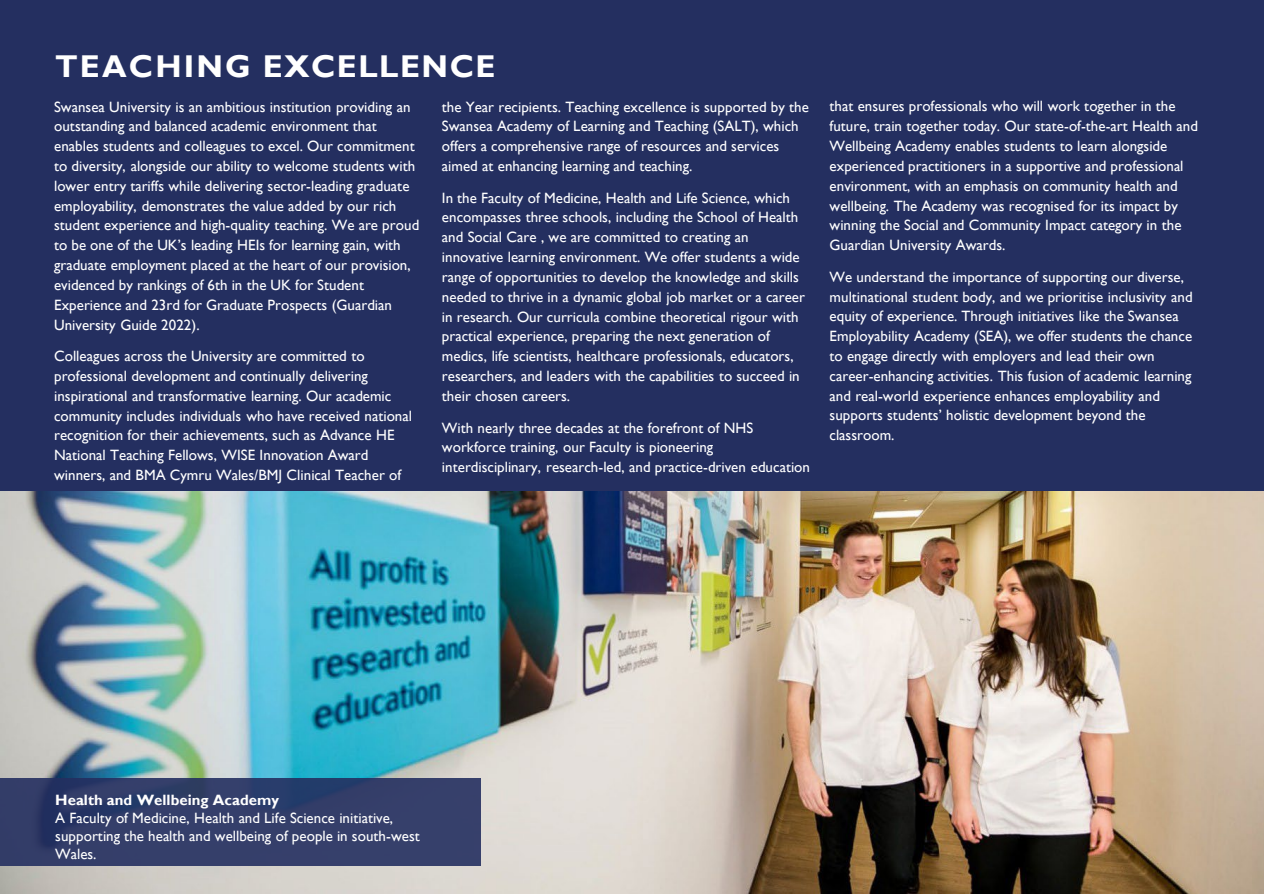
<style>
.page{position:relative;width:1264px;height:894px;background:#fff}
.page>*{position:absolute;margin:0;border:0;box-sizing:border-box;transform-origin:0 0}
.t1{font:700 31.5px "Gill Sans";letter-spacing:.05em;color:#fff}
.t2{font:15px/19.8px "Gill Sans";color:#fff}
.t3{font:700 15px "Gill Sans";color:#fff}
</style>
<div class="page">
<div style="left:0;top:0;width:1263px;height:684px;background:#242f60"></div>
<img style="left:0;top:491px;width:1263px;height:402px">
<div style="left:0;top:778px;width:481px;height:87px;background:#242f60;opacity:.9"></div>
<h2 class="t1" style="left:55px;top:47px;width:442px">TEACHING EXCELLENCE</h2>
<p class="t2" style="left:54px;top:97px;width:366px">Swansea University is an ambitious institution providing an outstanding and balanced academic environment that enables students and colleagues to excel. Our commitment to diversity, alongside our ability to welcome students with lower entry tariffs while delivering sector-leading graduate employability, demonstrates the value added by our rich student experience and high-quality teaching. We are proud to be one of the UK’s leading HEIs for learning gain, with graduate employment placed at the heart of our provision, evidenced by rankings of 6th in the UK for Student Experience and 23rd for Graduate Prospects (Guardian University Guide 2022).</p>
<p class="t2" style="left:54px;top:346px;width:359px">Colleagues across the University are committed to professional development and continually delivering inspirational and transformative learning. Our academic community includes individuals who have received national recognition for their achievements, such as Advance HE National Teaching Fellows, WISE Innovation Award winners, and BMA Cymru Wales/BMJ Clinical Teacher of</p>
<p class="t2" style="left:442px;top:97px;width:368px">the Year recipients. Teaching excellence is supported by the Swansea Academy of Learning and Teaching (SALT), which offers a comprehensive range of resources and services aimed at enhancing learning and teaching.</p>
<p class="t2" style="left:442px;top:188px;width:364px">In the Faculty of Medicine, Health and Life Science, which encompasses three schools, including the School of Health and Social Care , we are committed to creating an innovative learning environment. We offer students a wide range of opportunities to develop the knowledge and skills needed to thrive in a dynamic global job market or a career in research. Our curricula combine theoretical rigour with practical experience, preparing the next generation of medics, life scientists, healthcare professionals, educators, researchers, and leaders with the capabilities to succeed in their chosen careers.</p>
<p class="t2" style="left:442px;top:418px;width:369px">With nearly three decades at the forefront of NHS workforce training, our Faculty is pioneering interdisciplinary, research-led, and practice-driven education</p>
<p class="t2" style="left:829px;top:97px;width:370px">that ensures professionals who will work together in the future, train together today. Our state-of-the-art Health and Wellbeing Academy enables students to learn alongside experienced practitioners in a supportive and professional environment, with an emphasis on community health and wellbeing. The Academy was recognised for its impact by winning the Social and Community Impact category in the Guardian University Awards.</p>
<p class="t2" style="left:829px;top:267px;width:364px">We understand the importance of supporting our diverse, multinational student body, and we prioritise inclusivity and equity of experience. Through initiatives like the Swansea Employability Academy (SEA), we offer students the chance to engage directly with employers and lead their own career-enhancing activities. This fusion of academic learning and real-world experience enhances employability and supports students’ holistic development beyond the classroom.</p>
<p class="t3" style="left:55px;top:790px;width:225px">Health and Wellbeing Academy</p>
<p class="t2" style="left:55px;top:808px;width:366px;line-height:18px">A Faculty of Medicine, Health and Life Science initiative, supporting the health and wellbeing of people in south-west<br>Wales.</p>
</div>
